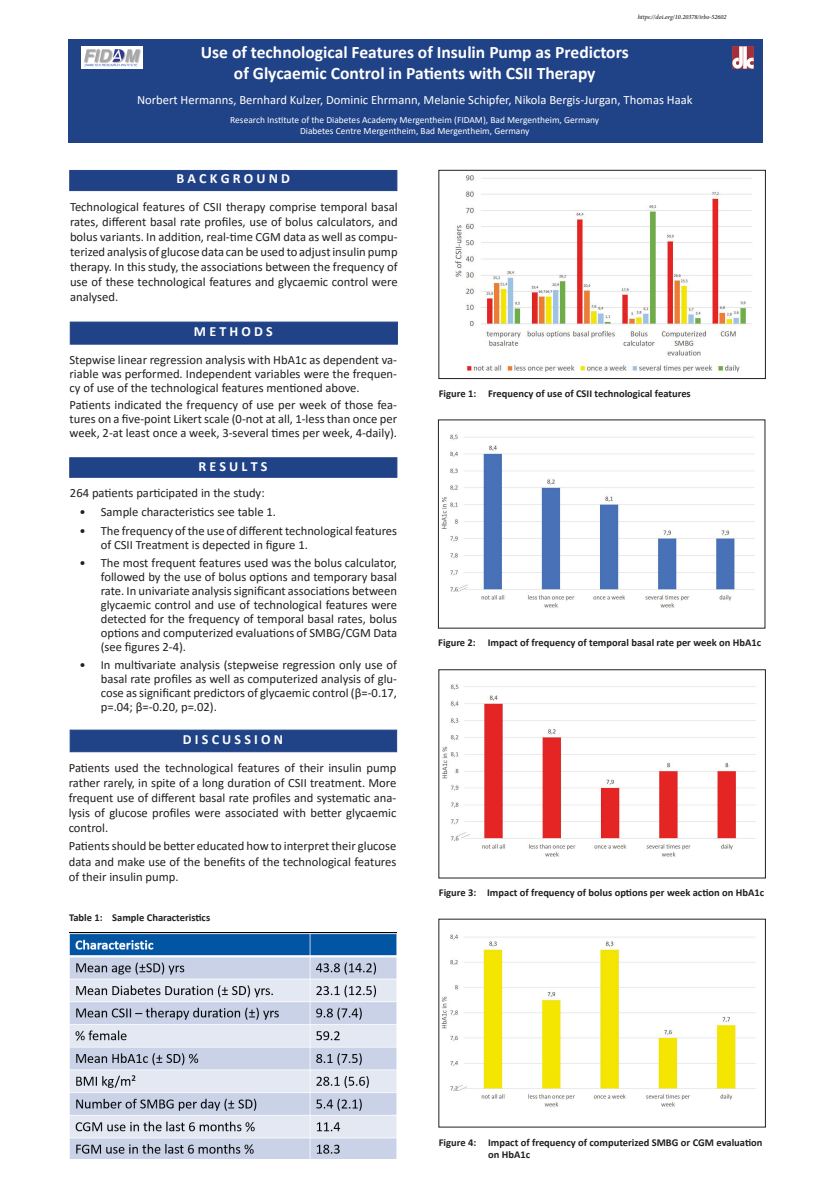
<style>
.page{position:relative;width:835px;height:1189px;background:#fff}
.page>*{position:absolute;margin:0;border:0;box-sizing:border-box;transform-origin:0 0}
.t1{font:700 17.5px/21px "Calibri";color:#fff;text-align:center}
.t2{font:700 14px "Calibri";color:#fff}
.t3{font:12.6px/14px "Calibri";color:#231f20;text-align:justify}
.t4{font:12.6px "Calibri";color:#fff}
.t5{font:700 10.5px/12.6px "Calibri";color:#231f20}
.t6{font:9.45px/11.3px "Calibri";color:#fff;text-align:center}
.t7{font:italic 6.3px "Minion Pro";color:#000}
</style>
<div class="page">
<div style="left:68px;top:39px;width:694px;height:104px;background:#204286"></div>
<img style="left:82px;top:46px;width:60px;height:23px">
<img style="left:99px;top:64px;width:27px;height:2px">
<img style="left:732px;top:46px;width:21px;height:23px">
<div style="left:69px;top:170px;width:328px;height:21px;background:#214187"></div>
<div style="left:70px;top:322px;width:327px;height:22px;background:#204286"></div>
<div style="left:69px;top:457px;width:328px;height:20px;background:#204286;border:1px solid #214187"></div>
<div style="left:70px;top:730px;width:327px;height:22px;background:#204286;border:1px solid #214187"></div>
<img style="left:69px;top:932px;width:327px;height:226px">
<img style="left:455px;top:175px;width:297px;height:198px">
<div style="left:438px;top:170px;width:327px;height:208px;border:1px solid #231f20"></div>
<img style="left:441px;top:434px;width:313px;height:174px">
<img style="left:442px;top:684px;width:314px;height:173px">
<div style="left:438px;top:669px;width:327px;height:209px;border:1px solid #231f20"></div>
<img style="left:441px;top:933px;width:314px;height:174px">
<p class="t7" style="left:637px;top:12px;width:90px">https://doi.org/10.20378/irbo-52602</p>
<h1 class="t1" style="left:201px;top:41px;width:429px">Use of technological Features of Insulin Pump as Predictors of Glycaemic Control in Patients with CSII Therapy</h1>
<p class="t4" style="left:137px;top:91px;width:557px">Norbert Hermanns, Bernhard Kulzer, Dominic Ehrmann, Melanie Schipfer, Nikola Bergis-Jurgan, Thomas Haak</p>
<p class="t6" style="left:230px;top:114px;width:370px">Research Institute of the Diabetes Academy Mergentheim (FIDAM), Bad Mergentheim, Germany<br>Diabetes Centre Mergentheim, Bad Mergentheim, Germany</p>
<p class="t2" style="left:176px;top:169px;width:115px">B A C K G R O U N D</p>
<p class="t3" style="left:70px;top:198px;width:329px;line-height:15.1px">Technological features of CSII therapy comprise temporal basal rates, different basal rate profiles, use of bolus calculators, and bolus variants. In addition, real-time CGM data as well as compu&shy;terized analysis of glucose data can be used to adjust insulin pump therapy. In this study, the associations between the frequency of use of these technological features and glycaemic control were analysed.</p>
<p class="t2" style="left:194px;top:321px;width:80px">M E T H O D S</p>
<p class="t3" style="left:69px;top:353px;width:329px">Stepwise linear regression analysis with HbA1c as dependent va&shy;riable was performed. Independent variables were the frequen&shy;cy of use of the technological features mentioned above.</p>
<p class="t3" style="left:69px;top:398px;width:329px">Patients indicated the frequency of use per week of those fea&shy;tures on a five-point Likert scale (0-not at all, 1-less than once per week, 2-at least once a week, 3-several times per week, 4-daily).</p>
<p class="t2" style="left:198px;top:456px;width:70px">R E S U L T S</p>
<p class="t3" style="left:70px;top:485px;width:196px">264 patients participated in the study:</p>
<p class="t3" style="left:79px;top:504px;width:198px">• Sample characteristics see table 1.</p>
<p class="t3" style="left:101px;top:523px;width:298px;text-indent:-21px">• The frequency of the use of different technological features of CSII Treatment is depected in figure 1.</p>
<p class="t3" style="left:101px;top:555px;width:298px;text-indent:-21px">• The most frequent features used was the bolus calculator, followed by the use of bolus options and temporary basal rate. In univariate analysis significant associations between glycaemic control and use of technological features were detected for the frequency of temporal basal rates, bolus options and computerized evaluations of SMBG/CGM Data (see figures 2-4).</p>
<p class="t3" style="left:101px;top:657px;width:298px;text-indent:-21px">• In multivariate analysis (stepweise regression only use of basal rate profiles as well as computerized analysis of glu&shy;cose as significant predictors of glycaemic control (β=-0.17, p=.04; β=-0.20, p=.02).</p>
<p class="t2" style="left:183px;top:729px;width:101px">D I S C U S S I O N</p>
<p class="t3" style="left:69px;top:759px;width:329px;line-height:15.1px">Patients used the technological features of their insulin pump rather rarely, in spite of a long duration of CSII treatment. More frequent use of different basal rate profiles and systematic ana&shy;lysis of glucose profiles were associated with better glycaemic control.</p>
<p class="t3" style="left:69px;top:838px;width:329px;line-height:15.1px">Patients should be better educated how to interpret their glucose data and make use of the benefits of the technological features of their insulin pump.</p>
<p class="t5" style="left:69px;top:911px;width:143px">Table 1: Sample Characteristics</p>
<p class="t5" style="left:438px;top:387px;width:253px">Figure 1: Frequency of use of CSII technological features</p>
<p class="t5" style="left:438px;top:636px;width:324px">Figure 2: Impact of frequency of temporal basal rate per week on HbA1c</p>
<p class="t5" style="left:439px;top:886px;width:327px">Figure 3: Impact of frequency of bolus options per week action on HbA1c</p>
<p class="t5" style="left:488px;top:1135px;width:276px;text-indent:-49px">Figure 4: Impact of frequency of computerized SMBG or CGM evaluation on HbA1c</p>
</div>
